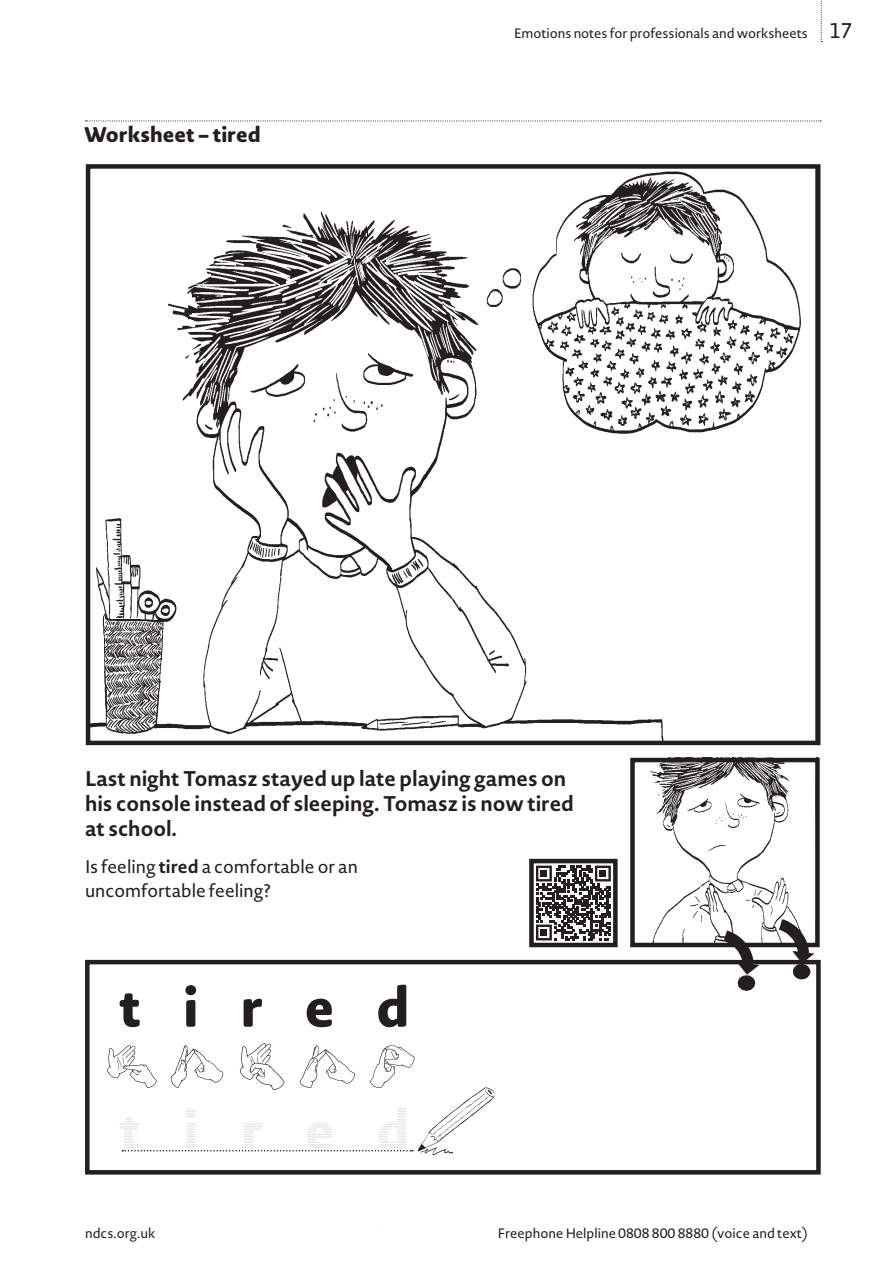
<style>
.page{position:relative;width:893px;height:1263px;background:#fff}
.page>*{position:absolute;margin:0;border:0;box-sizing:border-box;transform-origin:0 0}
.t1{font:800 54px "Novel Sans Rd Pro";letter-spacing:.77em;color:#e6e7e9}
.t2{font:800 54px "Novel Sans Rd Pro";letter-spacing:.77em;color:#231f20}
.t3{font:700 21px/24.8px "Novel Sans Pro";color:#231f20}
.t4{font:800 21px "Novel Sans Rd Pro";color:#231f20}
.t5{font:21px "Novel Sans Pro";color:#231f20}
.t6{font:18px/24px "Novel Sans Pro";color:#231f20}
.t7{font:13.5px "Novel Sans Pro";letter-spacing:-.005em;color:#231f20}
.s1{font-weight:700}
</style>
<div class="page">
<img style="left:91px;top:171px;width:710px;height:569px">
<div style="left:86px;top:164px;width:734px;height:581px;border:4px solid #231f20"></div>
<img style="left:637px;top:763px;width:183px;height:228px">
<svg style="left:107px;top:1045px;width:50px;height:43px"></svg>
<svg style="left:171px;top:1045px;width:52px;height:43px"></svg>
<svg style="left:240px;top:1043px;width:44px;height:47px"></svg>
<svg style="left:300px;top:1045px;width:55px;height:43px"></svg>
<svg style="left:370px;top:1053px;width:12px;height:35px"></svg>
<div style="left:630px;top:758px;width:190px;height:189px;border:4px solid #231f20"></div>
<svg style="left:86px;top:120px;width:735px;height:1px"></svg>
<img style="left:382px;top:1045px;width:115px;height:130px">
<svg style="left:122px;top:1150px;width:291px;height:1px"></svg>
<div style="left:85px;top:960px;width:736px;height:214px;border:4px solid #231f20"></div>
<svg style="left:536px;top:865px;width:75px;height:76px"></svg>
<svg style="left:536px;top:866px;width:75px;height:74px"></svg>
<div style="left:540px;top:870px;width:7px;height:7px;background:#231f20"></div>
<div style="left:599px;top:870px;width:7px;height:7px;background:#231f20"></div>
<div style="left:540px;top:929px;width:7px;height:7px;background:#231f20"></div>
<div style="left:529px;top:859px;width:89px;height:88px;border:4px solid #231f20"></div>
<svg style="left:821px;top:1px;width:1px;height:41px"></svg>
<h2 class="t4" style="left:84px;top:119px;width:178px">Worksheet – tired</h2>
<p class="t7" style="left:514px;top:24px;width:295px">Emotions notes for professionals and worksheets</p>
<h2 class="t5" style="left:829px;top:16px;width:25px">17</h2>
<h2 class="t3" style="left:85px;top:766px;width:490px">Last night Tomasz stayed up late playing games on his console instead of sleeping. Tomasz is now tired at school.</h2>
<h3 class="t6" style="left:85px;top:854px;width:274px">Is feeling <span class="s1">tired</span> a comfortable or an uncomfortable feeling?</h3>
<h1 class="t2" style="left:119px;top:967px;width:292px">tired</h1>
<h1 class="t1" style="left:119px;top:1090px;width:292px">tired</h1>
<p class="t7" style="left:85px;top:1223px;width:72px">ndcs.org.uk</p>
<p class="t7" style="left:498px;top:1223px;width:311px">Freephone Helpline 0808 800 8880 (voice and text)</p>
</div>
